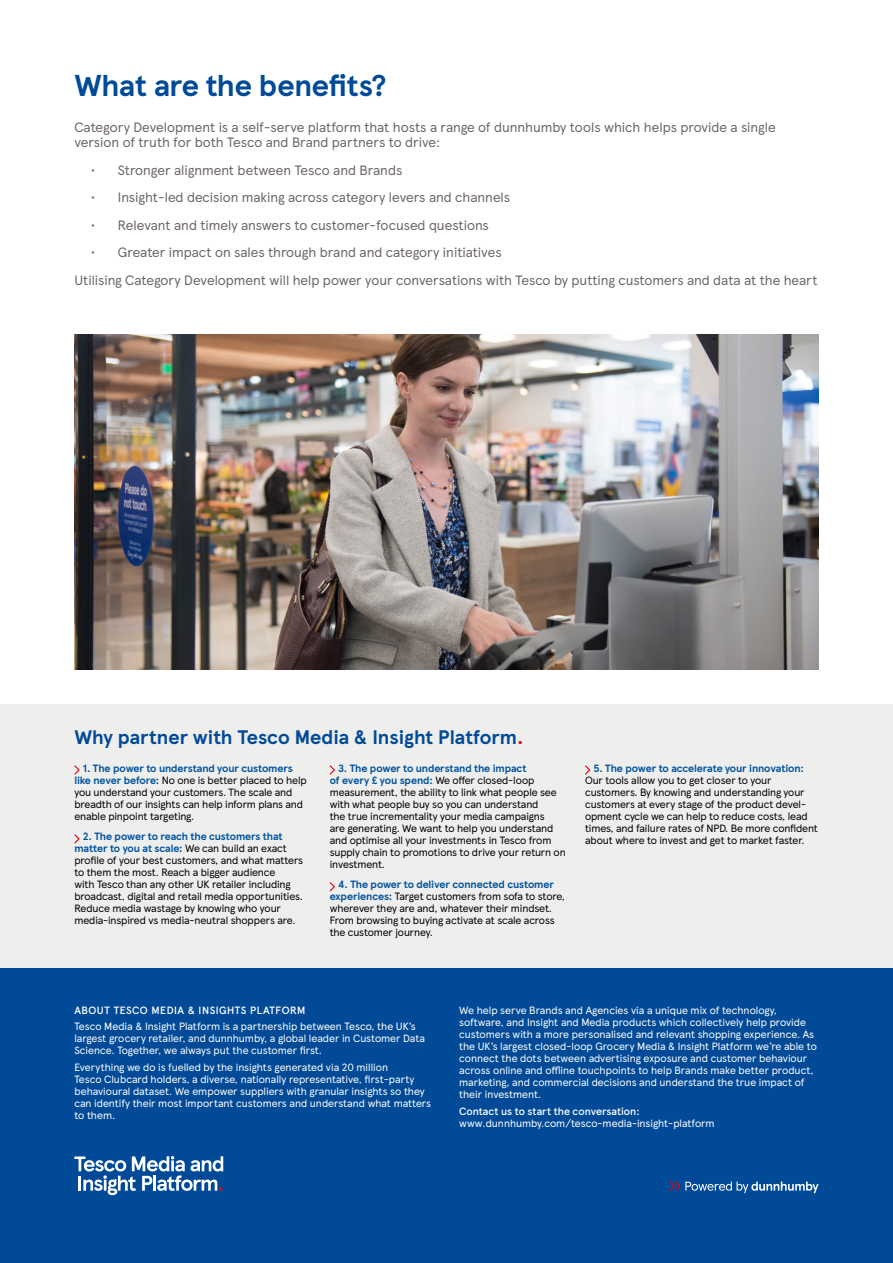
<style>
.page{position:relative;width:893px;height:1263px;background:#fff}
.page>*{position:absolute;margin:0;border:0;box-sizing:border-box;transform-origin:0 0}
.t1{font:700 30px "TESCO Modern";letter-spacing:-.01em;color:#004a97}
.t2{font:700 19.5px "TESCO Modern";color:#004a97}
.t3{font:13.5px/15px "TESCO Modern";color:#6e6666}
.t4{font:10.5px/12px "TESCO Modern";letter-spacing:-.01em;color:#000}
.t5{font:10.5px/12px "TESCO Modern";color:#fff}
.t6{font:700 10.5px "TESCO Modern";letter-spacing:-.01em;color:#00549e}
.t7{font:500 10.5px "TESCO Modern";letter-spacing:.05em;color:#fff}
.t8{font:500 10.5px "TESCO Modern";color:#fff}
.s1{color:#e30613}
.s2{font-weight:700;color:#00549e}
</style>
<div class="page">
<div style="left:0;top:967px;width:893px;height:296px;background:#004a97"></div>
<svg style="left:74px;top:1156px;width:149px;height:39px"></svg>
<svg style="left:670px;top:1181px;width:149px;height:12px"></svg>
<div style="left:0;top:704px;width:893px;height:263px;background:#eeeeed"></div>
<svg style="left:74px;top:765px;width:6px;height:9px"></svg>
<svg style="left:74px;top:834px;width:6px;height:9px"></svg>
<svg style="left:330px;top:765px;width:5px;height:9px"></svg>
<svg style="left:330px;top:882px;width:5px;height:9px"></svg>
<svg style="left:585px;top:765px;width:5px;height:9px"></svg>
<img style="left:74px;top:335px;width:745px;height:335px">
<h1 class="t1" style="left:74px;top:63px;width:314px">What are the benefits?</h1>
<p class="t3" style="left:74px;top:119px;width:703px">Category Development is a self-serve platform that hosts a range of dunnhumby tools which helps provide a single version of truth for both Tesco and Brand partners to drive:</p>
<p class="t3" style="left:91px;top:162px;width:313px">• Stronger alignment between Tesco and Brands</p>
<p class="t3" style="left:91px;top:189px;width:421px">• Insight-led decision making across category levers and channels</p>
<p class="t3" style="left:91px;top:217px;width:399px">• Relevant and timely answers to customer-focused questions</p>
<p class="t3" style="left:74px;top:238px;width:745px;line-height:27.5px;text-indent:16px">• Greater impact on sales through brand and category initiatives<br>Utilising Category Development will help power your conversations with Tesco by putting customers and data at the heart</p>
<h2 class="t2" style="left:74px;top:722px;width:451px">Why partner with Tesco Media &amp; Insight Platform<span class="s1">.</span></h2>
<p class="t4" style="left:74px;top:761px;width:234px;text-indent:9px"><span class="s2">1. The power to understand your customers like never before:</span> No one is better placed to help you understand your customers. The scale and breadth of our insights can help inform plans and enable pinpoint targeting.</p>
<p class="t4" style="left:74px;top:830px;width:230px;text-indent:9px"><span class="s2">2. The power to reach the customers that matter to you at scale:</span> We can build an exact profile of your best customers, and what matters to them the most. Reach a bigger audience<br>with Tesco than any other UK retailer including broadcast, digital and retail media opportunities.<br>Reduce media wastage by knowing who your media-inspired vs media-neutral shoppers are.</p>
<p class="t4" style="left:330px;top:761px;width:238px;text-indent:9px"><span class="s2">3. The power to understand the impact<br>of every £ you spend:</span> We offer closed-loop measurement, the ability to link what people see with what people buy so you can understand<br>the true incrementality your media campaigns<br>are generating. We want to help you understand and optimise all your investments in Tesco from supply chain to promotions to drive your return on investment.</p>
<p class="t4" style="left:330px;top:878px;width:237px;text-indent:9px"><span class="s2">4. The power to deliver connected customer experiences:</span> Target customers from sofa to store, wherever they are and, whatever their mindset.<br>From browsing to buying activate at scale across the customer journey.</p>
<p class="t6" style="left:594px;top:760px;width:212px">5. The power to accelerate your innovation:</p>
<p class="t4" style="left:585px;top:773px;width:234px">Our tools allow you to get closer to your customers. By knowing and understanding your customers at every stage of the product devel&shy;opment cycle we can help to reduce costs, lead times, and failure rates of NPD. Be more confident about where to invest and get to market faster.</p>
<p class="t7" style="left:74px;top:1002px;width:232px">ABOUT TESCO MEDIA &amp; INSIGHTS PLATFORM</p>
<p class="t5" style="left:74px;top:1020px;width:352px">Tesco Media &amp; Insight Platform is a partnership between Tesco, the UK’s largest grocery retailer, and dunnhumby, a global leader in Customer Data<br>Science. Together, we always put the customer first.</p>
<p class="t5" style="left:74px;top:1060px;width:358px">Everything we do is fuelled by the insights generated via 20 million<br>Tesco Clubcard holders, a diverse, nationally representative, first-party behavioural dataset. We empower suppliers with granular insights so they can identify their most important customers and understand what matters to them.</p>
<p class="t5" style="left:459px;top:1004px;width:359px">We help serve Brands and Agencies via a unique mix of technology, software, and Insight and Media products which collectively help provide customers with a more personalised and relevant shopping experience. As the UK’s largest closed-loop Grocery Media &amp; Insight Platform we’re able to connect the dots between advertising exposure and customer behaviour across online and offline touchpoints to help Brands make better product, marketing, and commercial decisions and understand the true impact of their investment.</p>
<p class="t8" style="left:459px;top:1104px;width:182px">Contact us to start the conversation:</p>
<p class="t5" style="left:459px;top:1117px;width:257px">www.dunnhumby.com/tesco-media-insight-platform</p>
</div>
